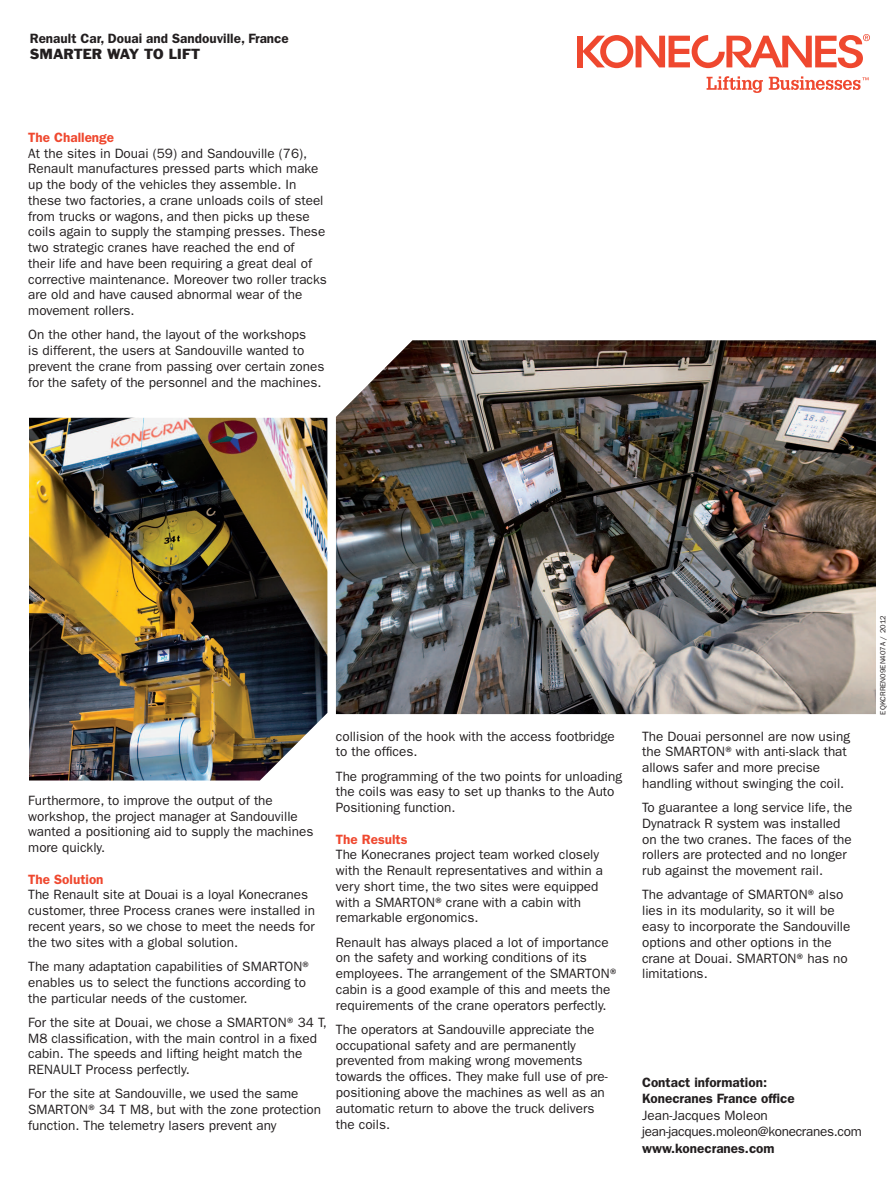
<style>
.page{position:relative;width:893px;height:1191px;background:#fff}
.page>*{position:absolute;margin:0;border:0;box-sizing:border-box;transform-origin:0 0}
.t1{font:13.5px/15.8px "ITC Franklin Gothic Std";color:#231f20}
.t2{font:600 13.5px/16.5px "ITC Franklin Gothic Std";color:#231f20}
.t3{font:13.5px/16.5px "ITC Franklin Gothic Std";letter-spacing:-.02em;color:#231f20}
.t4{font:600 13.5px "ITC Franklin Gothic Std";color:#ef482f}
.t5{font:13.5px "Franklin Gothic Std";color:#231f20}
.t6{font:7.5px "ITC Franklin Gothic Std";color:#231f20}
</style>
<div class="page">
<div style="left:577px;top:36px;width:6px;height:31px;background:#ef482f"></div>
<svg style="left:582px;top:34px;width:288px;height:34px"></svg>
<svg style="left:707px;top:76px;width:56px;height:17px"></svg>
<svg style="left:769px;top:76px;width:100px;height:14px"></svg>
<img style="left:29px;top:418px;width:298px;height:362px">
<img style="left:336px;top:340px;width:540px;height:374px">
<p class="t2" style="left:30px;top:30px;width:261px">Renault Car, Douai and Sandouville, France</p>
<p class="t5" style="left:30px;top:45px;width:172px">SMARTER WAY TO LIFT</p>
<p class="t4" style="left:28px;top:129px;width:87px">The Challenge</p>
<p class="t1" style="left:28px;top:145px;width:300px">At the sites in Douai (59) and Sandouville (76), Renault manufactures pressed parts which make up the body of the vehicles they assemble. I n these two factories, a crane unloads coils of steel from trucks or wagons, and then picks up these coils again to supply the stamping presses. These two strategic cranes have reached the end of<br>their life and have been requiring a great deal of corrective maintenance. Moreover two roller tracks are old and have caused abnormal wear of the movement rollers.</p>
<p class="t1" style="left:28px;top:327px;width:298px">On the other hand, the layout of the workshops<br>is different, the users at Sandouville wanted to prevent the crane from passing over certain zones for the safety of the personnel and the machines.</p>
<p class="t1" style="left:28px;top:792px;width:287px">Furthermore, to improve the output of the workshop, the project manager at Sandouville wanted a positioning aid to supply the machines more quickly.</p>
<p class="t4" style="left:28px;top:871px;width:77px">The Solution</p>
<p class="t1" style="left:28px;top:887px;width:288px">The Renault site at Douai is a loyal Konecranes customer, three Process cranes were installed in recent years, so we chose to meet the needs for the two sites with a global solution.</p>
<p class="t1" style="left:28px;top:958px;width:243px">The many adaptation capabilities of SMARTO</p>
<p class="t1" style="left:28px;top:958px;width:286px;text-indent:265px">N® enables us to select the functions according to the particular needs of the customer.</p>
<p class="t1" style="left:28px;top:1014px;width:227px">For the site at Douai, we chose a SMARTO</p>
<p class="t1" style="left:28px;top:1014px;width:300px;text-indent:250px">N® 34 T,<br>M8 classification, with the main control in a fixed cabin. The speeds and lifting height match the<br>RENAULT</p>
<p class="t1" style="left:28px;top:1057px;width:272px;line-height:24.3px;text-indent:58px">Process perfectly.<br>For the site at Sandouville, we used the same</p>
<p class="t1" style="left:28px;top:1101px;width:29px">SMARTO</p>
<p class="t1" style="left:28px;top:1101px;width:294px;text-indent:51px">N® 34 T M8, but with the zone protection function. The telemetry lasers prevent any</p>
<p class="t1" style="left:336px;top:728px;width:280px">collision of the hook with the access footbridge to the offices.</p>
<p class="t1" style="left:336px;top:768px;width:288px">The programming of the two points for unloading the coils was easy to set up thanks to the Auto<br>Positioning function.</p>
<p class="t4" style="left:336px;top:831px;width:73px">The Results</p>
<p class="t1" style="left:336px;top:847px;width:269px">The Konecranes project team worked closely with the Renault representatives and within a very short time, the two sites were equipped with a SMARTO</p>
<p class="t1" style="left:336px;top:894px;width:247px;text-indent:90px">N® crane with a cabin with remarkable ergonomics.</p>
<p class="t1" style="left:336px;top:934px;width:274px">Renault has always placed a lot of importance on the safety and working conditions of its employees. The arrangement of the SMARTO</p>
<p class="t1" style="left:336px;top:965px;width:286px;text-indent:265px">N® cabin is a good example of this and meets the requirements of the crane operators perfectly.</p>
<p class="t1" style="left:336px;top:1021px;width:273px">The operators at Sandouville appreciate the occupational safety and are permanently prevented from making wrong movements towards the offices. They make full use of pre&shy;positioning above the machines as well as an automatic return to above the truck delivers the coils.</p>
<p class="t1" style="left:642px;top:728px;width:210px">The Douai personnel are now using the SMARTO</p>
<p class="t1" style="left:642px;top:744px;width:206px;text-indent:74px">N® with anti-slack that allows safer and more precise handling without swinging the coil.</p>
<p class="t1" style="left:642px;top:800px;width:212px">To guarantee a long service life, the Dynatrack R system was installed on the two cranes. The faces of the rollers are protected and no longer rub against the movement rail.</p>
<p class="t1" style="left:642px;top:887px;width:134px">The advantage of SMARTO</p>
<p class="t1" style="left:642px;top:887px;width:210px;text-indent:157px">N® also lies in its modularity, so it will be easy to incorporate the Sandouville options and other options in the crane at Douai. SMARTO</p>
<p class="t1" style="left:788px;top:950px;width:62px">N® has no</p>
<p class="t1" style="left:642px;top:966px;width:67px">limitations.</p>
<p class="t2" style="left:642px;top:1074px;width:154px">Contact information:<br>Konecranes France office</p>
<p class="t3" style="left:642px;top:1107px;width:221px">Jean-Jacques Moleon jean-jacques.moleon@konecranes.com</p>
<p class="t2" style="left:642px;top:1140px;width:134px">www.konecranes.com</p>
<p class="t6" style="left:878px;top:714px;width:101px;rotate:-90deg">EQKCRREN09EN407A / 2012</p>
</div>
